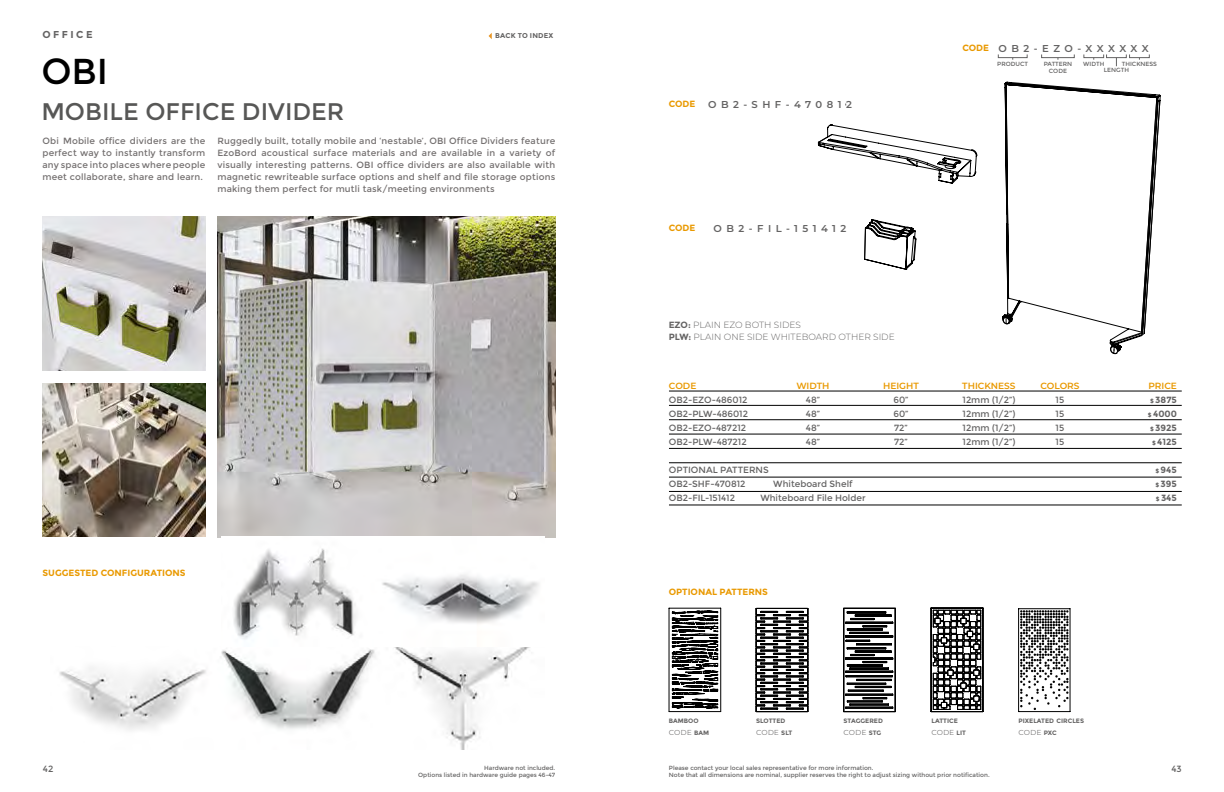
<style>
.page{position:relative;width:1224px;height:792px;background:#fff}
.page>*{position:absolute;margin:0;border:0;box-sizing:border-box;transform-origin:0 0}
.t1{font:36px "Montserrat";color:#000}
.t2{font:24px "Montserrat";color:#575756}
.t3{font:600 10px "Montserrat";letter-spacing:.45em;color:#646363}
.t4{font:700 10px "Montserrat";letter-spacing:.25em;color:#646363}
.t5{font:9px/12px "Montserrat";letter-spacing:.02em;color:#747070;text-align:justify}
.t6{font:9px "Montserrat";color:#646363}
.t7{font:300 9px/12px "Montserrat";color:#646363}
.t8{font:700 9px "Montserrat";color:#e99900}
.t9{font:600 9px "Montserrat";color:#e99900}
.t10{font:700 9px "Montserrat";color:#646363}
.t11{font:700 7px "Montserrat";letter-spacing:.02em;color:#646363}
.t12{font:700 6.3px "Montserrat";color:#646363}
.t13{font:6px/7.2px "Montserrat";color:#646363}
.s1{font-weight:700}
.s2{font-size:6px}
.s3{font-weight:700;font-size:6.3px}
</style>
<div class="page">
<svg style="left:489px;top:33px;width:3px;height:6px"></svg>
<div style="left:998px;top:54px;width:29px;height:4px;border:1px solid #646363"></div>
<div style="left:1042px;top:54px;width:32px;height:4px;border:1px solid #646363"></div>
<div style="left:1084px;top:54px;width:20px;height:4px;border:1px solid #646363"></div>
<div style="left:1106px;top:54px;width:20px;height:4px;border:1px solid #646363"></div>
<div style="left:1129px;top:54px;width:20px;height:4px;border:1px solid #646363"></div>
<hr style="left:669px;top:608px;width:1px;height:104px;background:#000">
<hr style="left:669px;top:608px;width:52px;height:1px;background:#000">
<hr style="left:721px;top:608px;width:1px;height:104px;background:#000">
<svg style="left:669px;top:611px;width:52px;height:101px"></svg>
<svg style="left:931px;top:608px;width:52px;height:104px"></svg>
<svg style="left:1018px;top:609px;width:52px;height:103px"></svg>
<svg style="left:756px;top:608px;width:52px;height:104px"></svg>
<hr style="left:846px;top:708px;width:47px;height:1px;background:#000">
<svg style="left:846px;top:612px;width:48px;height:96px"></svg>
<hr style="left:895px;top:608px;width:1px;height:104px;background:#000">
<hr style="left:844px;top:711px;width:51px;height:1px;background:#000">
<hr style="left:844px;top:608px;width:1px;height:104px;background:#000">
<hr style="left:844px;top:608px;width:51px;height:1px;background:#000">
<svg style="left:1002px;top:82px;width:158px;height:266px"></svg>
<svg style="left:818px;top:125px;width:159px;height:58px"></svg>
<svg style="left:864px;top:219px;width:52px;height:50px"></svg>
<img style="left:43px;top:383px;width:162px;height:154px">
<img style="left:43px;top:217px;width:162px;height:154px">
<img style="left:217px;top:217px;width:338px;height:320px">
<img style="left:59px;top:647px;width:471px;height:102px">
<img style="left:233px;top:548px;width:306px;height:92px">
<hr style="left:669px;top:391px;width:513px;height:1px;background:#000">
<hr style="left:669px;top:448px;width:513px;height:1px;background:#000">
<hr style="left:669px;top:420px;width:513px;height:1px;background:#000">
<hr style="left:669px;top:477px;width:513px;height:1px;background:#000">
<hr style="left:669px;top:491px;width:513px;height:1px;background:#000">
<hr style="left:669px;top:405px;width:513px;height:1px;background:#000">
<hr style="left:669px;top:463px;width:513px;height:1px;background:#000">
<hr style="left:669px;top:434px;width:513px;height:1px;background:#000">
<hr style="left:669px;top:505px;width:513px;height:1px;background:#000">
<p class="t4" style="left:43px;top:29px;width:52px">OFFICE</p>
<h1 class="t1" style="left:41px;top:50px;width:68px">OBI</h1>
<h2 class="t2" style="left:41px;top:98px;width:305px">MOBILE OFFICE DIVIDER</h2>
<p class="t11" style="left:495px;top:32px;width:60px">BACK TO INDEX</p>
<p class="t5" style="left:43px;top:135px;width:164px">Obi Mobile office dividers are the perfect way to instantly transform any space into places where people meet collaborate, share and learn.</p>
<p class="t5" style="left:217px;top:135px;width:339px">Ruggedly built, totally mobile and ‘nestable’, OBI Office Dividers feature EzoBord acoustical surface materials and are available in a variety of visually interesting patterns. OBI office dividers are also available with magnetic rewriteable surface options and shelf and file storage options making them perfect for mutli task/meeting environments</p>
<p class="t8" style="left:43px;top:567px;width:145px">SUGGESTED CONFIGURATIONS</p>
<p class="t8" style="left:669px;top:99px;width:28px">CODE</p>
<p class="t3" style="left:708px;top:98px;width:145px">OB2-SHF-470812</p>
<p class="t8" style="left:669px;top:223px;width:28px">CODE</p>
<p class="t3" style="left:713px;top:222px;width:134px">OB2-FIL-151412</p>
<p class="t7" style="left:669px;top:318px;width:228px"><span class="s1">EZO:</span> PLAIN EZO BOTH SIDES<br><span class="s1">PLW:</span> PLAIN ONE SIDE WHITEBOARD OTHER SIDE</p>
<p class="t8" style="left:962px;top:43px;width:28px">CODE</p>
<p class="t3" style="left:998px;top:42px;width:152px">OB2-EZO-XXXXXX</p>
<p class="t13" style="left:997px;top:60px;width:32px">PRODUCT</p>
<p class="t13" style="left:1044px;top:60px;width:30px;text-align:center">PATTERN<br>CODE</p>
<p class="t13" style="left:1104px;top:60px;width:27px;line-height:6.5px;text-indent:-21px">WIDTH<br>LENGTH</p>
<p class="t13" style="left:1122px;top:60px;width:37px">THICKNESS</p>
<p class="t9" style="left:669px;top:379px;width:29px">CODE</p>
<p class="t9" style="left:796px;top:379px;width:35px">WIDTH</p>
<p class="t9" style="left:883px;top:379px;width:37px">HEIGHT</p>
<p class="t9" style="left:962px;top:379px;width:55px">THICKNESS</p>
<p class="t9" style="left:1040px;top:379px;width:41px">COLORS</p>
<p class="t9" style="left:1149px;top:379px;width:30px">PRICE</p>
<p class="t6" style="left:669px;top:394px;width:80px">OB2-EZO-486012</p>
<p class="t6" style="left:806px;top:394px;width:16px">48”</p>
<p class="t6" style="left:893px;top:394px;width:17px">60”</p>
<p class="t6" style="left:963px;top:394px;width:54px">12mm (1/2”)</p>
<p class="t6" style="left:1056px;top:394px;width:10px">15</p>
<p class="t10" style="left:1150px;top:394px;width:28px"><span class="s2">$</span> 3875</p>
<p class="t6" style="left:669px;top:408px;width:81px">OB2-PLW-486012</p>
<p class="t6" style="left:806px;top:408px;width:16px">48”</p>
<p class="t6" style="left:893px;top:408px;width:17px">60”</p>
<p class="t6" style="left:963px;top:408px;width:54px">12mm (1/2”)</p>
<p class="t6" style="left:1056px;top:408px;width:10px">15</p>
<p class="t10" style="left:1148px;top:408px;width:31px"><span class="s2">$</span> 4000</p>
<p class="t6" style="left:669px;top:422px;width:79px">OB2-EZO-487212</p>
<p class="t6" style="left:806px;top:422px;width:16px">48”</p>
<p class="t6" style="left:894px;top:422px;width:15px">72”</p>
<p class="t6" style="left:963px;top:422px;width:54px">12mm (1/2”)</p>
<p class="t6" style="left:1056px;top:422px;width:10px">15</p>
<p class="t10" style="left:1150px;top:422px;width:28px"><span class="s2">$</span> 3925</p>
<p class="t6" style="left:669px;top:436px;width:79px">OB2-PLW-487212</p>
<p class="t6" style="left:806px;top:436px;width:16px">48”</p>
<p class="t6" style="left:894px;top:436px;width:15px">72”</p>
<p class="t6" style="left:963px;top:436px;width:54px">12mm (1/2”)</p>
<p class="t6" style="left:1056px;top:436px;width:10px">15</p>
<p class="t10" style="left:1152px;top:436px;width:26px"><span class="s2">$</span> 4125</p>
<p class="t6" style="left:669px;top:464px;width:101px">OPTIONAL PATTERNS</p>
<p class="t10" style="left:1156px;top:464px;width:23px"><span class="s2">$</span> 945</p>
<p class="t6" style="left:669px;top:478px;width:78px">OB2-SHF-470812</p>
<p class="t6" style="left:773px;top:478px;width:81px">Whiteboard Shelf</p>
<p class="t10" style="left:1156px;top:478px;width:23px"><span class="s2">$</span> 395</p>
<p class="t6" style="left:669px;top:492px;width:68px">OB2-FIL-151412</p>
<p class="t6" style="left:760px;top:492px;width:107px">Whiteboard File Holder</p>
<p class="t10" style="left:1156px;top:492px;width:23px"><span class="s2">$</span> 345</p>
<p class="t8" style="left:669px;top:587px;width:101px">OPTIONAL PATTERNS</p>
<p class="t12" style="left:669px;top:717px;width:31px">BAMBOO</p>
<p class="t7" style="left:669px;top:725px;width:42px">code <span class="s3">BAM</span></p>
<p class="t12" style="left:756px;top:717px;width:31px">SLOTTED</p>
<p class="t7" style="left:756px;top:725px;width:38px">code <span class="s3">SLT</span></p>
<p class="t12" style="left:844px;top:717px;width:41px">STAGGERED</p>
<p class="t7" style="left:844px;top:725px;width:39px">code <span class="s3">STG</span></p>
<p class="t12" style="left:931px;top:717px;width:28px">LATTICE</p>
<p class="t7" style="left:931px;top:725px;width:36px">code <span class="s3">LIT</span></p>
<p class="t12" style="left:1019px;top:717px;width:67px">PIXELATED CIRCLES</p>
<p class="t7" style="left:1019px;top:725px;width:40px">code <span class="s3">PXC</span></p>
<p class="t13" style="left:418px;top:764px;width:139px;text-align:right">Hardware not included.<br>Options listed in hardware guide pages 46-47</p>
<p class="t13" style="left:669px;top:764px;width:322px">Please contact your local sales representative for more information.<br>Note that all dimensions are nominal, supplier reserves the right to adjust sizing without prior notification.</p>
<p class="t6" style="left:43px;top:764px;width:12px">42</p>
<p class="t6" style="left:1171px;top:764px;width:12px">43</p>
</div>
